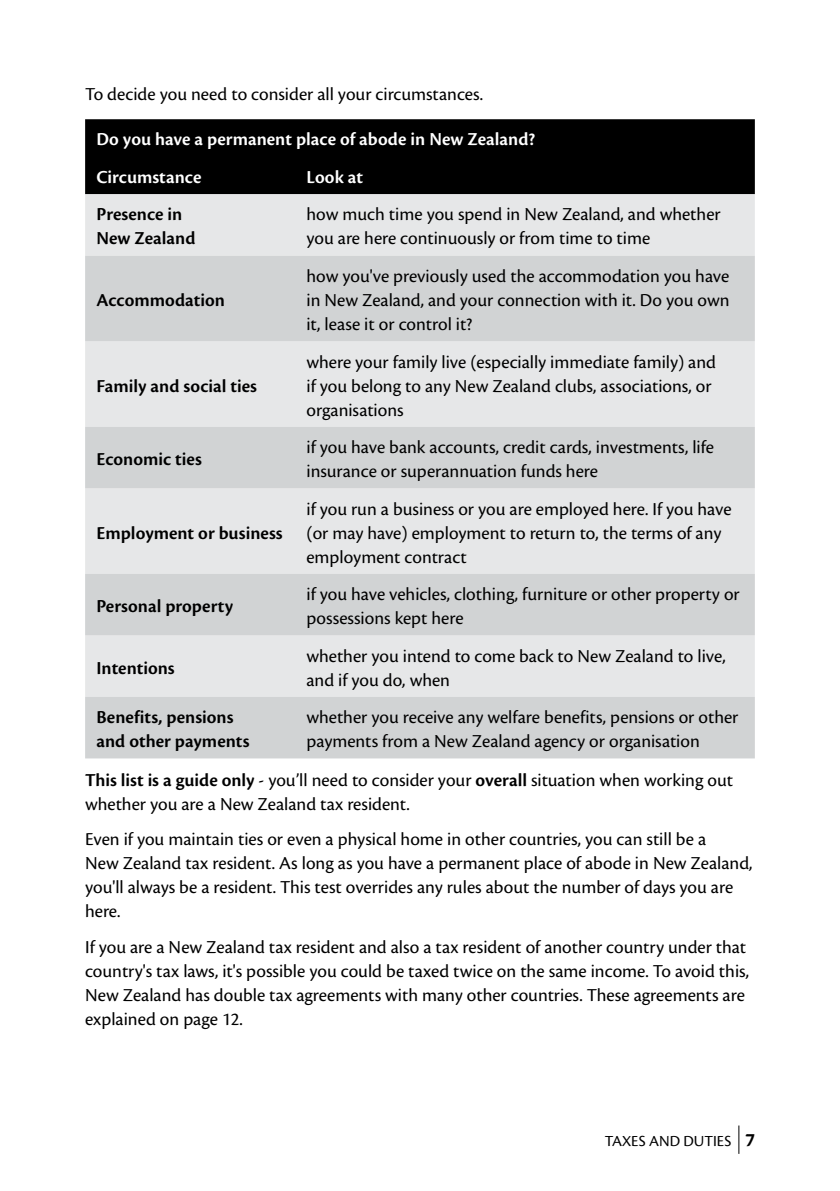
<style>
.page{position:relative;width:840px;height:1191px;background:#fff}
.page>*{position:absolute;margin:0;border:0;box-sizing:border-box;transform-origin:0 0}
.t1{font:19px/24px "Cronos Pro";color:#000}
.t2{font:600 19px/24px "Cronos Pro";color:#000}
.t3{font:600 19px/37.6px "Cronos Pro";color:#fff}
.t4{font:16px "Cronos Pro";color:#000}
.s1{font-weight:600}
.s2{font-weight:700;font-size:20px}
</style>
<div class="page">
<svg style="left:738px;top:1125px;width:1px;height:28px"></svg>
<div style="left:85px;top:119px;width:669px;height:75px;background:#000"></div>
<div style="left:85px;top:194px;width:669px;height:62px;background:#e6e7e8"></div>
<svg style="left:85px;top:256px;width:669px;height:502px;fill:#d1d3d4"></svg>
<p class="t1" style="left:85px;top:82px;width:399px">To decide you need to consider all your circumstances.</p>
<p class="t3" style="left:96px;top:121px;width:440px">Do you have a permanent place of abode in New Zealand?<br>Circumstance</p>
<p class="t3" style="left:306px;top:158px;width:58px">Look at</p>
<p class="t2" style="left:96px;top:203px;width:100px">Presence in<br>New Zealand</p>
<p class="t1" style="left:306px;top:203px;width:415px">how much time you spend in New Zealand, and whether you are here continuously or from time to time</p>
<p class="t2" style="left:96px;top:288px;width:130px">Accommodation</p>
<p class="t2" style="left:96px;top:374px;width:162px">Family and social ties</p>
<p class="t2" style="left:96px;top:447px;width:107px">Economic ties</p>
<p class="t2" style="left:96px;top:521px;width:187px">Employment or business</p>
<p class="t2" style="left:96px;top:594px;width:138px">Personal property</p>
<p class="t2" style="left:96px;top:656px;width:80px">Intentions</p>
<p class="t1" style="left:306px;top:264px;width:424px;text-align:justify">how you've previously used the accommodation you have in New Zealand, and your connection with it. Do you own it, lease it or control it?</p>
<p class="t1" style="left:306px;top:350px;width:411px">where your family live (especially immediate family) and if you belong to any New Zealand clubs, associations, or organisations</p>
<p class="t1" style="left:306px;top:435px;width:409px">if you have bank accounts, credit cards, investments, life insurance or superannuation funds here</p>
<p class="t1" style="left:306px;top:497px;width:426px">if you run a business or you are employed here. If you have (or may have) employment to return to, the terms of any employment contract</p>
<p class="t1" style="left:306px;top:582px;width:434px">if you have vehicles, clothing, furniture or other property or possessions kept here</p>
<p class="t1" style="left:306px;top:643px;width:420px">whether you intend to come back to New Zealand to live, and if you do, when</p>
<p class="t2" style="left:96px;top:705px;width:154px">Benefits, pensions and other payments</p>
<p class="t1" style="left:306px;top:705px;width:433px">whether you receive any welfare benefits, pensions or other payments from a New Zealand agency or organisation</p>
<p class="t1" style="left:85px;top:768px;width:649px"><span class="s1">This list is a guide only</span> - you’ll need to consider your <span class="s1">overall</span> situation when working out whether you are a New Zealand tax resident.</p>
<p class="t1" style="left:85px;top:827px;width:668px">Even if you maintain ties or even a physical home in other countries, you can still be a<br>New Zealand tax resident. As long as you have a permanent place of abode in New Zealand, you'll always be a resident. This test overrides any rules about the number of days you are here.</p>
<p class="t1" style="left:85px;top:934px;width:665px">If you are a New Zealand tax resident and also a tax resident of another country under that country's tax laws, it's possible you could be taxed twice on the same income. To avoid this, New Zealand has double tax agreements with many other countries. These agreements are explained on page 12.</p>
<p class="t4" style="left:604px;top:1132px;width:152px">TAXES AND DUTIES <span class="s2">7</span></p>
</div>
